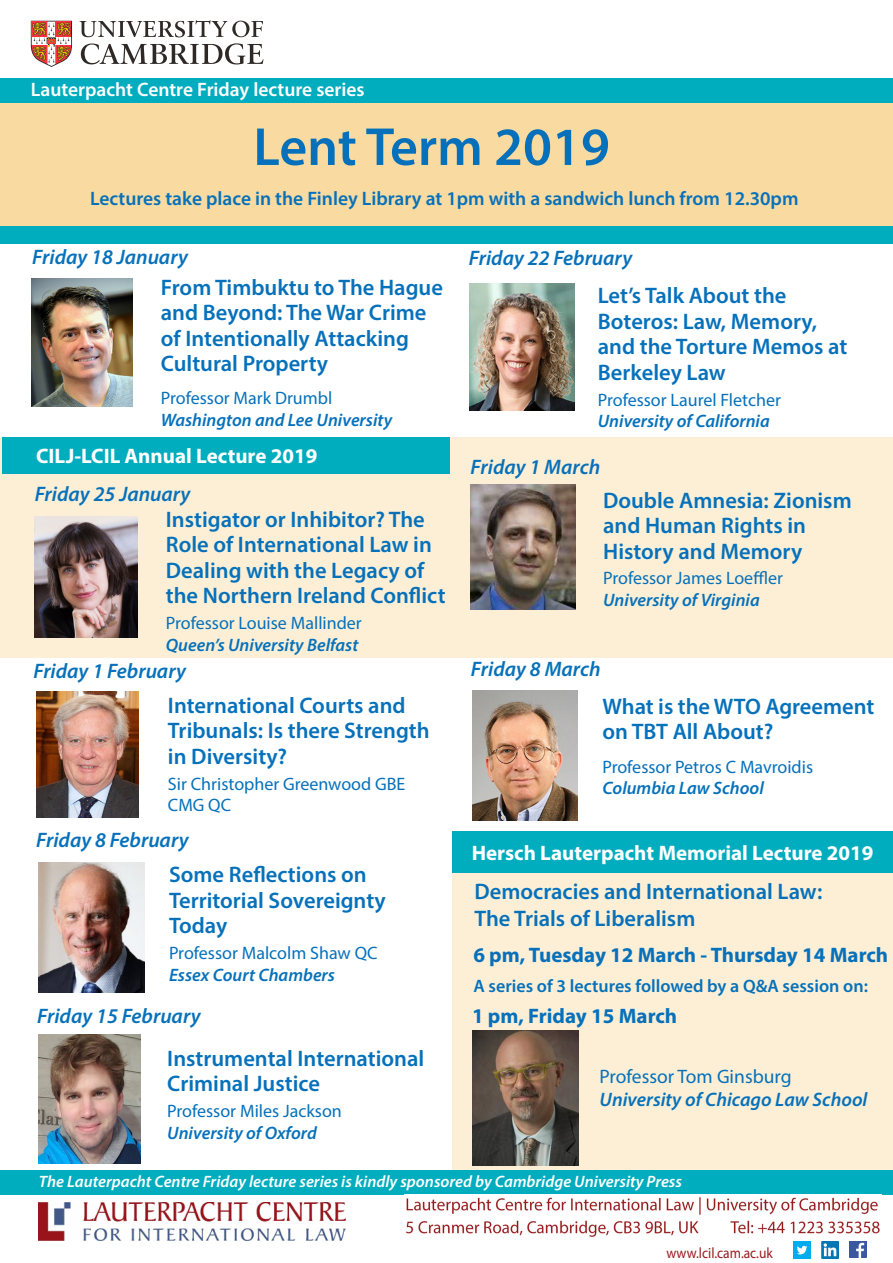
<style>
.page{position:relative;width:893px;height:1263px;background:#fff}
.page>*{position:absolute;margin:0;border:0;box-sizing:border-box;transform-origin:0 0}
.t1{font:600 54px "Myriad Pro";color:#0671ba}
.t2{font:600 22.5px/25.5px "Myriad Pro";color:#0671ba}
.t3{font:italic 600 21px "Myriad Pro";color:#0671ba}
.t4{font:700 21px "Myriad Pro";color:#fff}
.t5{font:700 21px "Myriad Pro";color:#0671ba}
.t6{font:600 19.5px "Myriad Pro";color:#0671ba}
.t7{font:600 19.5px "Myriad Pro";color:#fff}
.t8{font:italic 600 19.5px "Myriad Pro";color:#0671ba}
.t9{font:19.5px "Myriad Pro";color:#0671ba}
.t10{font:18px/21.6px "Myriad Pro";color:#0671ba}
.t11{font:italic 600 18px "Myriad Pro";color:#0671ba}
.t12{font:600 18px "Myriad Pro";color:#0671ba}
.t13{font:italic 600 16.5px "Myriad Pro";color:#fff}
.t14{font:15px "Myriad Pro";color:#991b1e;scale:.9 1}
</style>
<div class="page">
<div style="left:452px;top:847px;width:441px;height:322px;background:#fcefd6"></div>
<div style="left:0;top:437px;width:893px;height:221px;background:#fcefd6"></div>
<div style="left:0;top:226px;width:893px;height:18px;background:#00adbe"></div>
<div style="left:0;top:1170px;width:893px;height:25px;background:#00adbe"></div>
<svg style="left:31px;top:21px;width:41px;height:46px"></svg>
<svg style="left:81px;top:43px;width:183px;height:21px"></svg>
<svg style="left:80px;top:20px;width:183px;height:17px"></svg>
<img style="left:38px;top:1202px;width:307px;height:38px">
<div style="left:0;top:104px;width:893px;height:122px;background:#f9daa0"></div>
<div style="left:0;top:78px;width:893px;height:25px;background:#00adbe"></div>
<img style="left:32px;top:279px;width:100px;height:127px">
<img style="left:35px;top:516px;width:102px;height:122px">
<img style="left:850px;top:1241px;width:17px;height:17px">
<img style="left:793px;top:1241px;width:17px;height:17px">
<img style="left:405px;top:1194px;width:476px;height:43px">
<img style="left:822px;top:1241px;width:17px;height:17px">
<img style="left:472px;top:1031px;width:107px;height:134px">
<div style="left:452px;top:831px;width:441px;height:41px;background:#00adbe"></div>
<img style="left:39px;top:862px;width:106px;height:130px">
<img style="left:471px;top:484px;width:105px;height:126px">
<img style="left:36px;top:691px;width:103px;height:126px">
<img style="left:469px;top:283px;width:105px;height:128px">
<img style="left:38px;top:1034px;width:102px;height:129px">
<img style="left:472px;top:690px;width:105px;height:131px">
<div style="left:2px;top:438px;width:448px;height:36px;background:#00adbe"></div>
<p class="t7" style="left:31px;top:77px;width:335px">Lauterpacht Centre Friday lecture series</p>
<p class="t1" style="left:253px;top:112px;width:358px">Lent Term 2019</p>
<p class="t6" style="left:90px;top:186px;width:710px">Lectures take place in the Finley Library at 1pm with a sandwich lunch from 12.30pm</p>
<p class="t3" style="left:32px;top:243px;width:157px">Friday 18 January</p>
<p class="t2" style="left:161px;top:274px;width:284px">From Timbuktu to The Hague and Beyond: The War Crime of Intentionally Attacking<br>Cultural Property</p>
<p class="t10" style="left:161px;top:387px;width:173px">Professor Mark Drumbl</p>
<p class="t11" style="left:161px;top:409px;width:233px">Washington and Lee University</p>
<p class="t4" style="left:36px;top:443px;width:283px">CILJ-LCIL Annual Lecture 2019</p>
<p class="t3" style="left:35px;top:480px;width:157px">Friday 25 January</p>
<p class="t2" style="left:166px;top:506px;width:281px">Instigator or Inhibitor? The<br>Role of International Law in<br>Dealing with the Legacy of the Northern Ireland Conflict</p>
<p class="t10" style="left:166px;top:612px;width:197px">Professor Louise Mallinder</p>
<p class="t11" style="left:166px;top:633px;width:194px">Queen’s University Belfast</p>
<p class="t3" style="left:33px;top:657px;width:154px">Friday 1 February</p>
<p class="t2" style="left:168px;top:692px;width:263px">International Courts and<br>Tribunals: Is there Strength in Diversity?</p>
<p class="t10" style="left:168px;top:773px;width:239px">Sir Christopher Greenwood GBE<br>CMG QC</p>
<p class="t3" style="left:36px;top:827px;width:154px">Friday 8 February</p>
<p class="t2" style="left:169px;top:861px;width:218px">Some Reflections on<br>Territorial Sovereignty<br>Today</p>
<p class="t10" style="left:169px;top:942px;width:210px">Professor Malcolm Shaw QC</p>
<p class="t11" style="left:169px;top:963px;width:167px">Essex Court Chambers</p>
<p class="t3" style="left:37px;top:1003px;width:165px">Friday 15 February</p>
<p class="t2" style="left:167px;top:1045px;width:259px">Instrumental International<br>Criminal Justice</p>
<p class="t10" style="left:167px;top:1100px;width:176px">Professor Miles Jackson</p>
<p class="t11" style="left:167px;top:1121px;width:151px">University of Oxford</p>
<p class="t3" style="left:469px;top:244px;width:165px">Friday 22 February</p>
<p class="t2" style="left:598px;top:282px;width:251px">Let’s Talk About the<br>Boteros: Law, Memory, and the Torture Memos at<br>Berkeley Law</p>
<p class="t10" style="left:598px;top:389px;width:185px">Professor Laurel Fletcher</p>
<p class="t11" style="left:598px;top:410px;width:173px">University of California</p>
<p class="t3" style="left:471px;top:454px;width:131px">Friday 1 March</p>
<p class="t2" style="left:603px;top:487px;width:250px">Double Amnesia: Zionism and Human Rights in<br>History and Memory</p>
<p class="t10" style="left:603px;top:567px;width:181px">Professor James Loeffler</p>
<p class="t11" style="left:603px;top:588px;width:158px">University of Virginia</p>
<p class="t3" style="left:471px;top:655px;width:131px">Friday 8 March</p>
<p class="t2" style="left:602px;top:693px;width:274px">What is the WTO Agreement on TBT All About?</p>
<p class="t10" style="left:602px;top:755px;width:212px">Professor Petros C Mavroidis</p>
<p class="t11" style="left:602px;top:777px;width:163px">Columbia Law School</p>
<p class="t4" style="left:472px;top:839px;width:403px">Hersch Lauterpacht Memorial Lecture 2019</p>
<p class="t2" style="left:474px;top:878px;width:349px;line-height:27px">Democracies and International Law:<br>The Trials of Liberalism</p>
<p class="t5" style="left:473px;top:941px;width:416px">6 pm, Tuesday 12 March - Thursday 14 March</p>
<p class="t12" style="left:473px;top:974px;width:396px">A series of 3 lectures followed by a Q&amp;A session on:</p>
<p class="t5" style="left:472px;top:1002px;width:207px">1 pm, Friday 15 March</p>
<p class="t9" style="left:600px;top:1064px;width:194px">Professor Tom Ginsburg</p>
<p class="t8" style="left:600px;top:1087px;width:269px">University of Chicago Law School</p>
<p class="t13" style="left:39px;top:1171px;width:645px">The Lauterpacht Centre Friday lecture series is kindly sponsored by Cambridge University Press</p>
<p class="t14" style="left:666px;top:1243px;width:120px">www.lcil.cam.ac.uk</p>
</div>
